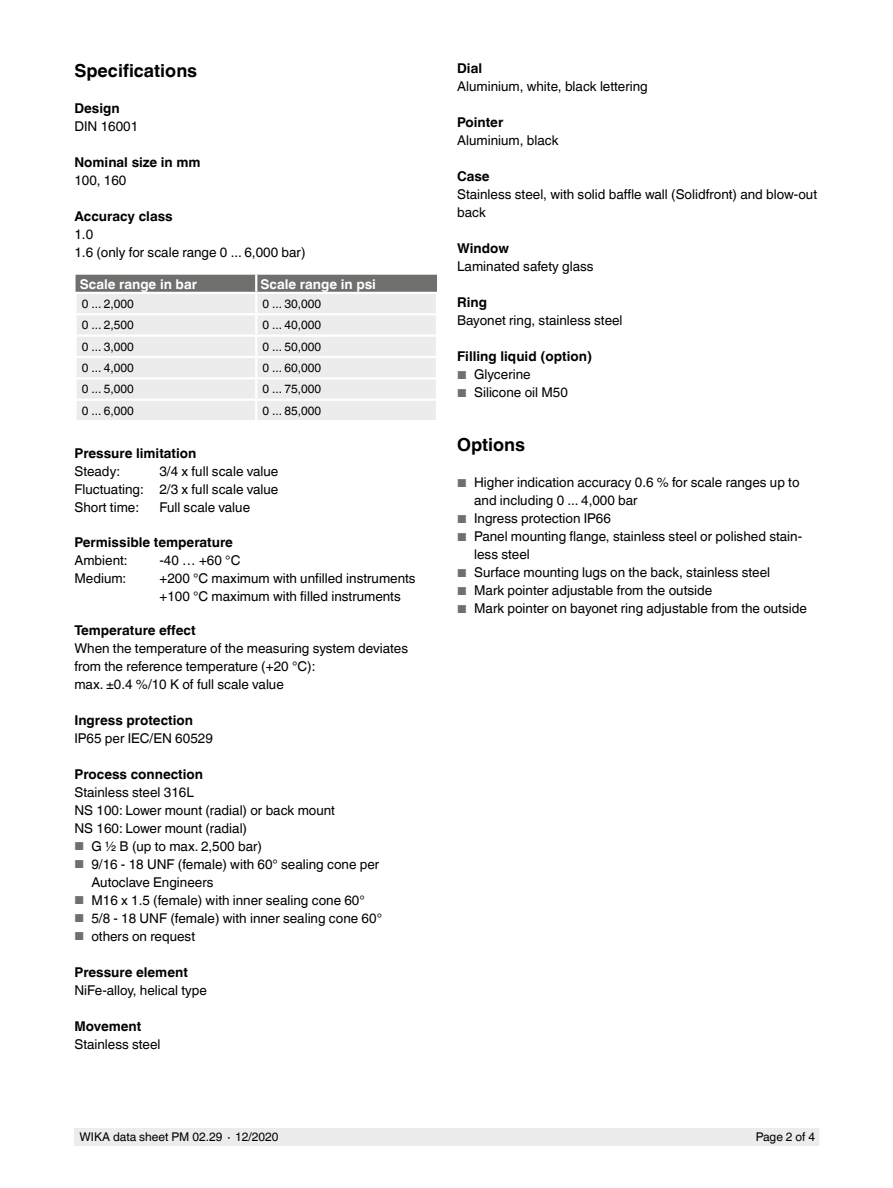
<style>
.page{position:relative;width:893px;height:1188px;background:#fff}
.page>*{position:absolute;margin:0;border:0;box-sizing:border-box;transform-origin:0 0}
.Subheadline1{font:700 18px "Helvetica World";color:#000}
.Running_text{font:13.5px/18px "Helvetica World";color:#000}
.Subheadline2{font:700 13.5px "Helvetica World";color:#000}
.Tables_-_Headline{font:700 13.5px "Helvetica World";color:#fff}
.Subheadline2-2{font:13.5px "Helvetica World";color:#000}
.Tables_-_Running_tex{font:12px "Helvetica World";color:#000}
.s1{font-size:11.55px;color:#6f6f6e}
</style>
<div class="page">
<div style="left:75px;top:1128px;width:744px;height:17px;background:#ececed"></div>
<div style="left:77px;top:315px;width:359px;height:105px;background:#ececed"></div>
<svg style="left:76px;top:275px;width:361px;height:38px;background:#b6b6b6"></svg>
<hr style="left:255px;top:315px;width:2px;height:20px;background:#fff">
<hr style="left:74px;top:335px;width:182px;height:2px;background:#fff">
<hr style="left:256px;top:335px;width:182px;height:2px;background:#fff">
<hr style="left:74px;top:356px;width:182px;height:2px;background:#fff">
<hr style="left:256px;top:356px;width:182px;height:2px;background:#fff">
<svg style="left:255px;top:337px;width:2px;height:40px"></svg>
<hr style="left:74px;top:377px;width:182px;height:2px;background:#fff">
<hr style="left:256px;top:377px;width:182px;height:2px;background:#fff">
<hr style="left:255px;top:379px;width:2px;height:20px;background:#fff">
<hr style="left:74px;top:399px;width:182px;height:2px;background:#fff">
<hr style="left:256px;top:399px;width:182px;height:2px;background:#fff">
<svg style="left:255px;top:401px;width:2px;height:19px"></svg>
<p class="Subheadline1" style="left:74px;top:60px;width:124px">Specifications</p>
<p class="Subheadline2" style="left:74px;top:100px;width:47px">Design</p>
<p class="Running_text" style="left:74px;top:117px;width:65px">DIN 16001</p>
<p class="Subheadline2" style="left:74px;top:154px;width:128px">Nominal size in mm</p>
<p class="Running_text" style="left:74px;top:171px;width:54px">100, 160</p>
<p class="Subheadline2" style="left:74px;top:208px;width:100px">Accuracy class</p>
<p class="Running_text" style="left:74px;top:225px;width:20px">1.0</p>
<p class="Running_text" style="left:74px;top:243px;width:233px">1.6 (only for scale range 0 ... 6,000 bar)</p>
<p class="Tables_-_Headline" style="left:80px;top:276px;width:119px">Scale range in bar</p>
<p class="Tables_-_Headline" style="left:260px;top:276px;width:117px">Scale range in psi</p>
<p class="Tables_-_Running_tex" style="left:82px;top:297px;width:53px">0 ... 2,000</p>
<p class="Tables_-_Running_tex" style="left:263px;top:297px;width:60px">0 ... 30,000</p>
<p class="Tables_-_Running_tex" style="left:82px;top:318px;width:53px">0 ... 2,500</p>
<p class="Tables_-_Running_tex" style="left:263px;top:318px;width:60px">0 ... 40,000</p>
<p class="Tables_-_Running_tex" style="left:82px;top:339px;width:53px">0 ... 3,000</p>
<p class="Tables_-_Running_tex" style="left:263px;top:339px;width:60px">0 ... 50,000</p>
<p class="Tables_-_Running_tex" style="left:82px;top:361px;width:53px">0 ... 4,000</p>
<p class="Tables_-_Running_tex" style="left:263px;top:361px;width:60px">0 ... 60,000</p>
<p class="Tables_-_Running_tex" style="left:82px;top:382px;width:53px">0 ... 5,000</p>
<p class="Tables_-_Running_tex" style="left:263px;top:382px;width:60px">0 ... 75,000</p>
<p class="Tables_-_Running_tex" style="left:82px;top:404px;width:53px">0 ... 6,000</p>
<p class="Tables_-_Running_tex" style="left:263px;top:404px;width:60px">0 ... 85,000</p>
<p class="Subheadline2" style="left:74px;top:446px;width:123px">Pressure limitation</p>
<p class="Running_text" style="left:74px;top:462px;width:47px">Steady:</p>
<p class="Running_text" style="left:159px;top:462px;width:120px">3/4 x full scale value</p>
<p class="Running_text" style="left:74px;top:481px;width:71px">Fluctuating:</p>
<p class="Running_text" style="left:159px;top:481px;width:120px">2/3 x full scale value</p>
<p class="Running_text" style="left:74px;top:499px;width:66px">Short time:</p>
<p class="Running_text" style="left:159px;top:499px;width:92px">Full scale value</p>
<p class="Subheadline2" style="left:74px;top:534px;width:160px">Permissible temperature</p>
<p class="Running_text" style="left:74px;top:551px;width:55px">Ambient:</p>
<p class="Running_text" style="left:159px;top:551px;width:82px">-40 … +60 °C</p>
<p class="Running_text" style="left:74px;top:569px;width:53px">Medium:</p>
<p class="Running_text" style="left:159px;top:569px;width:258px">+200 °C maximum with unfilled instruments</p>
<p class="Running_text" style="left:159px;top:587px;width:243px">+100 °C maximum with filled instruments</p>
<p class="Subheadline2" style="left:74px;top:623px;width:123px">Temperature effect</p>
<p class="Running_text" style="left:74px;top:639px;width:335px">When the temperature of the measuring system deviates from the reference temperature (+20 °C):</p>
<p class="Running_text" style="left:74px;top:675px;width:211px">max. ±0.4 %/10 K of full scale value</p>
<p class="Subheadline2" style="left:74px;top:713px;width:120px">Ingress protection</p>
<p class="Subheadline2-2" style="left:74px;top:731px;width:140px">IP65 per IEC/EN 60529</p>
<p class="Subheadline2" style="left:74px;top:767px;width:130px">Process connection</p>
<p class="Running_text" style="left:74px;top:783px;width:121px">Stainless steel 316L</p>
<p class="Running_text" style="left:74px;top:801px;width:262px">NS 100: Lower mount (radial) or back mount</p>
<p class="Running_text" style="left:74px;top:819px;width:174px">NS 160: Lower mount (radial)</p>
<p class="Running_text" style="left:74px;top:837px;width:189px"><span class="s1">■</span> G ½ B (up to max. 2,500 bar)</p>
<p class="Running_text" style="left:91px;top:855px;width:289px;text-indent:-17px"><span class="s1">■</span> 9/16 - 18 UNF (female) with 60° sealing cone per<br>Autoclave Engineers</p>
<p class="Running_text" style="left:74px;top:891px;width:292px"><span class="s1">■</span> M16 x 1.5 (female) with inner sealing cone 60°</p>
<p class="Running_text" style="left:74px;top:909px;width:309px"><span class="s1">■</span> 5/8 - 18 UNF (female) with inner sealing cone 60°</p>
<p class="Running_text" style="left:74px;top:927px;width:122px"><span class="s1">■</span> others on request</p>
<p class="Subheadline2" style="left:74px;top:965px;width:115px">Pressure element</p>
<p class="Running_text" style="left:74px;top:981px;width:134px">NiFe-alloy, helical type</p>
<p class="Subheadline2" style="left:74px;top:1019px;width:68px">Movement</p>
<p class="Running_text" style="left:74px;top:1035px;width:88px">Stainless steel</p>
<p class="Subheadline2" style="left:457px;top:61px;width:26px">Dial</p>
<p class="Running_text" style="left:457px;top:78px;width:192px">Aluminium, white, black lettering</p>
<p class="Subheadline2" style="left:457px;top:115px;width:48px">Pointer</p>
<p class="Running_text" style="left:457px;top:132px;width:103px">Aluminium, black</p>
<p class="Subheadline2" style="left:457px;top:169px;width:34px">Case</p>
<p class="Running_text" style="left:457px;top:186px;width:361px">Stainless steel, with solid baffle wall (Solidfront) and blow-out back</p>
<p class="Subheadline2" style="left:457px;top:241px;width:53px">Window</p>
<p class="Running_text" style="left:457px;top:258px;width:138px">Laminated safety glass</p>
<p class="Subheadline2" style="left:457px;top:295px;width:31px">Ring</p>
<p class="Running_text" style="left:457px;top:312px;width:167px">Bayonet ring, stainless steel</p>
<p class="Subheadline2" style="left:457px;top:349px;width:136px">Filling liquid (option)</p>
<p class="Running_text" style="left:457px;top:366px;width:75px"><span class="s1">■</span> Glycerine</p>
<p class="Running_text" style="left:457px;top:384px;width:112px"><span class="s1">■</span> Silicone oil M50</p>
<p class="Subheadline1" style="left:457px;top:435px;width:70px">Options</p>
<p class="Running_text" style="left:474px;top:474px;width:327px;text-indent:-17px"><span class="s1">■</span> Higher indication accuracy 0.6 % for scale ranges up to and including 0 ... 4,000 bar</p>
<p class="Running_text" style="left:457px;top:510px;width:155px"><span class="s1">■</span> Ingress protection IP66</p>
<p class="Running_text" style="left:474px;top:528px;width:330px;text-indent:-17px"><span class="s1">■</span> Panel mounting flange, stainless steel or polished stain&shy;less steel</p>
<p class="Running_text" style="left:457px;top:564px;width:315px"><span class="s1">■</span> Surface mounting lugs on the back, stainless steel</p>
<p class="Running_text" style="left:457px;top:582px;width:257px"><span class="s1">■</span> Mark pointer adjustable from the outside</p>
<p class="Running_text" style="left:457px;top:600px;width:351px"><span class="s1">■</span> Mark pointer on bayonet ring adjustable from the outside</p>
<p class="Tables_-_Running_tex" style="left:80px;top:1130px;width:201px">WIKA data sheet PM 02.29 ∙ 12/2020</p>
<p class="Tables_-_Running_tex" style="left:756px;top:1130px;width:61px">Page 2 of 4</p>
</div>
